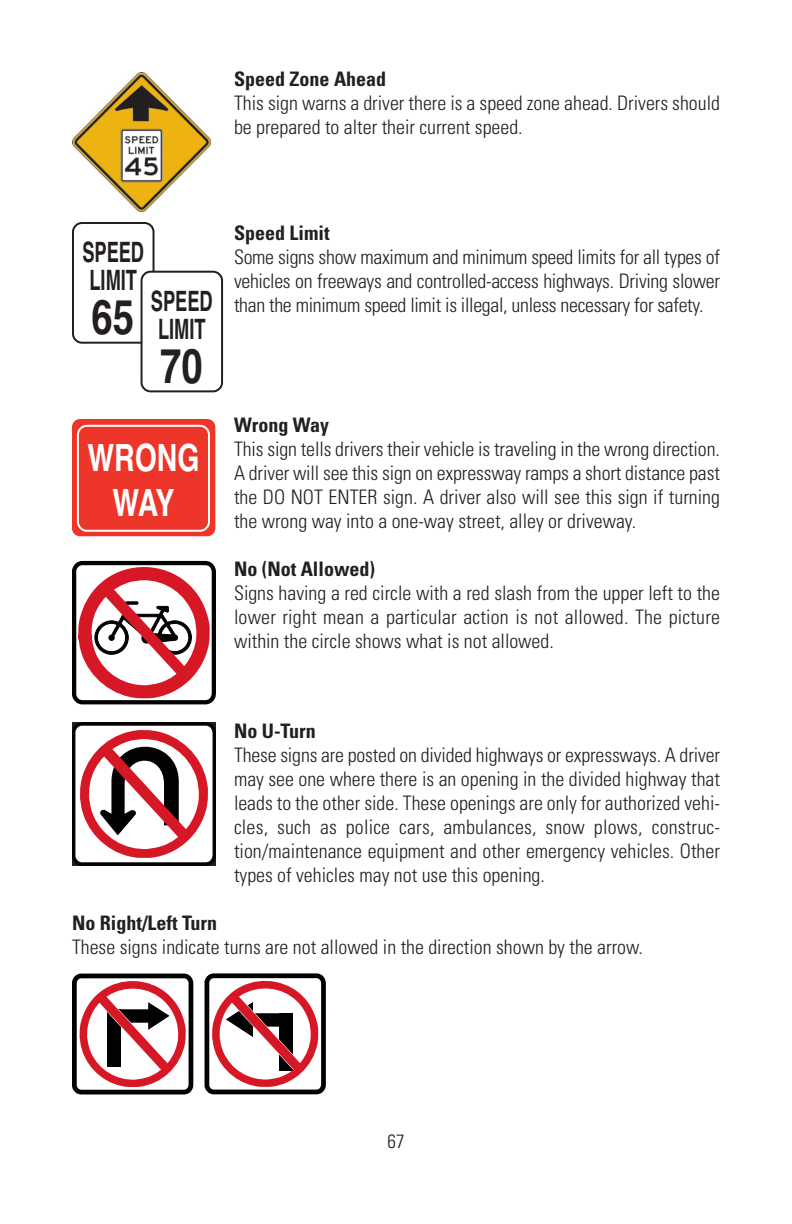
<style>
.page{position:relative;width:792px;height:1224px;background:#fff}
.page>*{position:absolute;margin:0;border:0;box-sizing:border-box;transform-origin:0 0}
.t1{font:700 48px "Helvetica";color:#231f20;scale:.8 1}
.t2{font:700 37.4px/45px "Helvetica";color:#fff;text-align:center;scale:.76 1}
.t3{font:700 28px/28px "Helvetica";color:#231f20;scale:.65 1}
.t4{font:300 condensed 20px/24px "Univers";color:#231f20;text-align:justify}
.t5{font:700 condensed 20px "Univers";color:#231f20}
.t6{font:300 condensed 19.2px "Univers";color:#231f20}
</style>
<div class="page">
<svg style="left:72px;top:560px;width:144px;height:144px"></svg>
<svg style="left:72px;top:722px;width:144px;height:144px"></svg>
<div style="left:72px;top:419px;width:143px;height:117px;background:#ee3529;border-radius:8px"></div>
<svg style="left:77px;top:425px;width:133px;height:107px"></svg>
<img style="left:72px;top:73px;width:139px;height:139px">
<svg style="left:72px;top:222px;width:151px;height:170px"></svg>
<svg style="left:72px;top:973px;width:121px;height:121px"></svg>
<svg style="left:205px;top:973px;width:121px;height:121px"></svg>
<p class="t5" style="left:234px;top:72px;width:154px">Speed Zone Ahead</p>
<p class="t4" style="left:234px;top:93px;width:488px">This sign warns a driver there is a speed zone ahead. Drivers should be prepared to alter their current speed.</p>
<h3 class="t3" style="left:82px;top:241px;width:96px">SPEED<br>LIMIT</h3>
<h1 class="t1" style="left:92px;top:300px;width:55px">65</h1>
<h3 class="t3" style="left:151px;top:290px;width:96px">SPEED<br>LIMIT</h3>
<h1 class="t1" style="left:160px;top:349px;width:55px">70</h1>
<h2 class="t2" style="left:88px;top:439px;width:149px">WRONG<br>WAY</h2>
<p class="t5" style="left:234px;top:226px;width:97px">Speed Limit</p>
<p class="t4" style="left:234px;top:247px;width:488px">Some signs show maximum and minimum speed limits for all types of vehicles on freeways and controlled-access highways. Driving slower than the minimum speed limit is illegal, unless necessary for safety.</p>
<p class="t5" style="left:234px;top:418px;width:97px">Wrong Way</p>
<p class="t4" style="left:234px;top:439px;width:488px">This sign tells drivers their vehicle is traveling in the wrong direction.<br>A driver will see this sign on expressway ramps a short distance past the DO NOT ENTER sign. A driver also will see this sign if turning the wrong way into a one-way street, alley or driveway.</p>
<p class="t5" style="left:234px;top:562px;width:143px">No (Not Allowed)</p>
<p class="t4" style="left:234px;top:583px;width:488px">Signs having a red circle with a red slash from the upper left to the lower right mean a particular action is not allowed. The picture within the circle shows what is not allowed.</p>
<p class="t5" style="left:234px;top:724px;width:83px">No U-Turn</p>
<p class="t4" style="left:234px;top:745px;width:488px">These signs are posted on divided highways or expressways. A driver may see one where there is an opening in the divided highway that leads to the other side. These openings are only for authorized vehi&shy;cles, such as police cars, ambulances, snow plows, construc - tion/maintenance equipment and other emergency vehicles. Other types of vehicles may not use this opening.</p>
<p class="t5" style="left:72px;top:916px;width:147px">No Right/Left Turn</p>
<p class="t4" style="left:72px;top:937px;width:572px">These signs indicate turns are not allowed in the direction shown by the arrow.</p>
<p class="t6" style="left:387px;top:1134px;width:19px">67</p>
</div>
